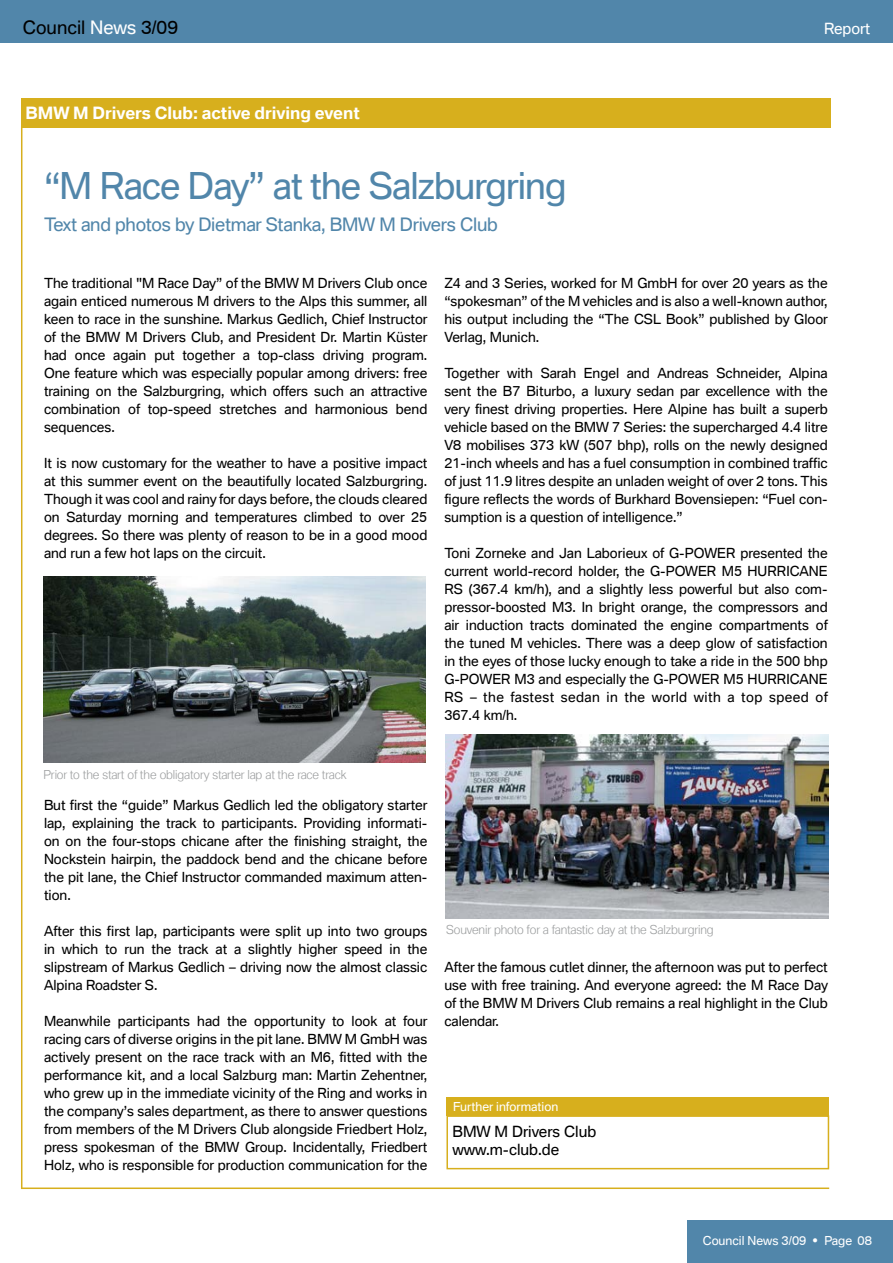
<style>
.page{position:relative;width:893px;height:1263px;background:#fff}
.page>*{position:absolute;margin:0;border:0;box-sizing:border-box;transform-origin:0 0}
.t1{font:36px "BMW Type";letter-spacing:-.025em;color:#5186aa}
.t2{font:18px "BMW Type";letter-spacing:-.015em;color:#5186aa}
.t3{font:18px "BMW Type";color:#000}
.t4{font:700 16.5px "BMW Type";color:#fff}
.t5{font:15px/18px "BMW Type";color:#000}
.t6{font:15px "BMW Type";color:#fff}
.t7{font:13.5px/18px "BMW Type";color:#000;text-align:justify}
.t8{font:300 12px "BMW Type";letter-spacing:-.01em;color:#9c9e9f}
.t9{font:12px "BMW Type";color:#fff}
.s1{color:#fff}
</style>
<div class="page">
<div style="left:0;top:0;width:893px;height:43px;background:#5186aa"></div>
<div style="left:688px;top:1220px;width:205px;height:43px;background:#5186aa"></div>
<div style="left:21px;top:98px;width:809px;height:30px;background:#d7af1d"></div>
<hr style="left:21px;top:126px;width:1px;height:1063px;background:#d7af1d">
<hr style="left:21px;top:1187px;width:808px;height:2px;background:#d7af1d">
<div style="left:446px;top:1115px;width:383px;height:54px;border:2px solid #d7af1d"></div>
<div style="left:446px;top:1097px;width:383px;height:19px;background:#d7af1d"></div>
<img style="left:43px;top:576px;width:383px;height:186px">
<img style="left:446px;top:734px;width:382px;height:184px">
<h2 class="t3" style="left:23px;top:16px;width:157px">Council <span class="s1">News</span> 3/09</h2>
<p class="t6" style="left:824px;top:19px;width:48px">Report</p>
<p class="t4" style="left:25px;top:102px;width:336px">BMW M Drivers Club: active driving event</p>
<h1 class="t1" style="left:44px;top:162px;width:524px">“M Race Day” at the Salzburgring</h1>
<h2 class="t2" style="left:44px;top:213px;width:455px">Text and photos by Dietmar Stanka, BMW M Drivers Club</h2>
<p class="t7" style="left:44px;top:274px;width:385px">The traditional "M Race Day” of the BMW M Drivers Club once again enticed numerous M drivers to the Alps this summer, all keen to race in the sunshine. Markus Gedlich, Chief Instructor of the BMW M Drivers Club, and President Dr. Martin Küster had once again put together a top-class driving program.<br>One feature which was especially popular among drivers: free training on the Salzburgring, which offers such an attractive combination of top-speed stretches and harmonious bend sequences.</p>
<p class="t7" style="left:44px;top:454px;width:385px">It is now customary for the weather to have a positive impact at this summer event on the beautifully located Salzburgring.<br>Though it was cool and rainy for days before, the clouds cleared on Saturday morning and temperatures climbed to over 25 degrees. So there was plenty of reason to be in a good mood and run a few hot laps on the circuit.</p>
<p class="t7" style="left:444px;top:273px;width:385px">Z4 and 3 Series, worked for M GmbH for over 20 years as the “spokesman” of the M vehicles and is also a well-known author, his output including the “The CSL Book” published by Gloor Verlag, Munich.</p>
<p class="t7" style="left:444px;top:363px;width:385px">Together with Sarah Engel and Andreas Schneider, Alpina sent the B7 Biturbo, a luxury sedan par excellence with the very finest driving properties. Here Alpine has built a superb vehicle based on the BMW 7 Series: the supercharged 4.4 litre V8 mobilises 373 kW (507 bhp), rolls on the newly designed 21-inch wheels and has a fuel consumption in combined traffic of just 11.9 litres despite an unladen weight of over 2 tons. This figure reflects the words of Burkhard Bovensiepen: “Fuel con&shy;sumption is a question of intelligence.”</p>
<p class="t7" style="left:444px;top:543px;width:385px">Toni Zorneke and Jan Laborieux of G-POWER presented the current world-record holder, the G-POWER M5 HURRICANE RS (367.4 km/h), and a slightly less powerful but also com&shy;pressor-boosted M3. In bright orange, the compressors and air induction tracts dominated the engine compartments of the tuned M vehicles. There was a deep glow of satisfaction in the eyes of those lucky enough to take a ride in the 500 bhp G-POWER M3 and especially the G-POWER M5 HURRICANE RS – the fastest sedan in the world with a top speed of 367.4 km/h.</p>
<p class="t8" style="left:44px;top:766px;width:305px">Prior to the start of the obligatory starter lap at the race track</p>
<p class="t7" style="left:44px;top:795px;width:385px">But first the “guide” Markus Gedlich led the obligatory starter lap, explaining the track to participants. Providing informati&shy;on on the four-stops chicane after the finishing straight, the Nockstein hairpin, the paddock bend and the chicane before the pit lane, the Chief Instructor commanded maximum atten&shy;tion.</p>
<p class="t7" style="left:44px;top:921px;width:385px">After this first lap, participants were split up into two groups in which to run the track at a slightly higher speed in the slipstream of Markus Gedlich – driving now the almost classic Alpina Roadster S.</p>
<p class="t7" style="left:44px;top:1011px;width:385px">Meanwhile participants had the opportunity to look at four racing cars of diverse origins in the pit lane. BMW M GmbH was actively present on the race track with an M6, fitted with the performance kit, and a local Salzburg man: Martin Zehentner, who grew up in the immediate vicinity of the Ring and works in the company’s sales department, as there to answer questions from members of the M Drivers Club alongside Friedbert Holz, press spokesman of the BMW Group. Incidentally, Friedbert Holz, who is responsible for production communication for the</p>
<p class="t8" style="left:446px;top:922px;width:269px">Souvenir photo for a fantastic day at the Salzburgring</p>
<p class="t7" style="left:444px;top:957px;width:385px">After the famous cutlet dinner, the afternoon was put to perfect use with free training. And everyone agreed: the M Race Day of the BMW M Drivers Club remains a real highlight in the Club calendar.</p>
<p class="t9" style="left:453px;top:1099px;width:107px">Further information</p>
<p class="t5" style="left:452px;top:1122px;width:145px">BMW M Drivers Club www.m-club.de</p>
<p class="t9" style="left:703px;top:1232px;width:171px">Council News 3/09 • Page 08</p>
</div>
